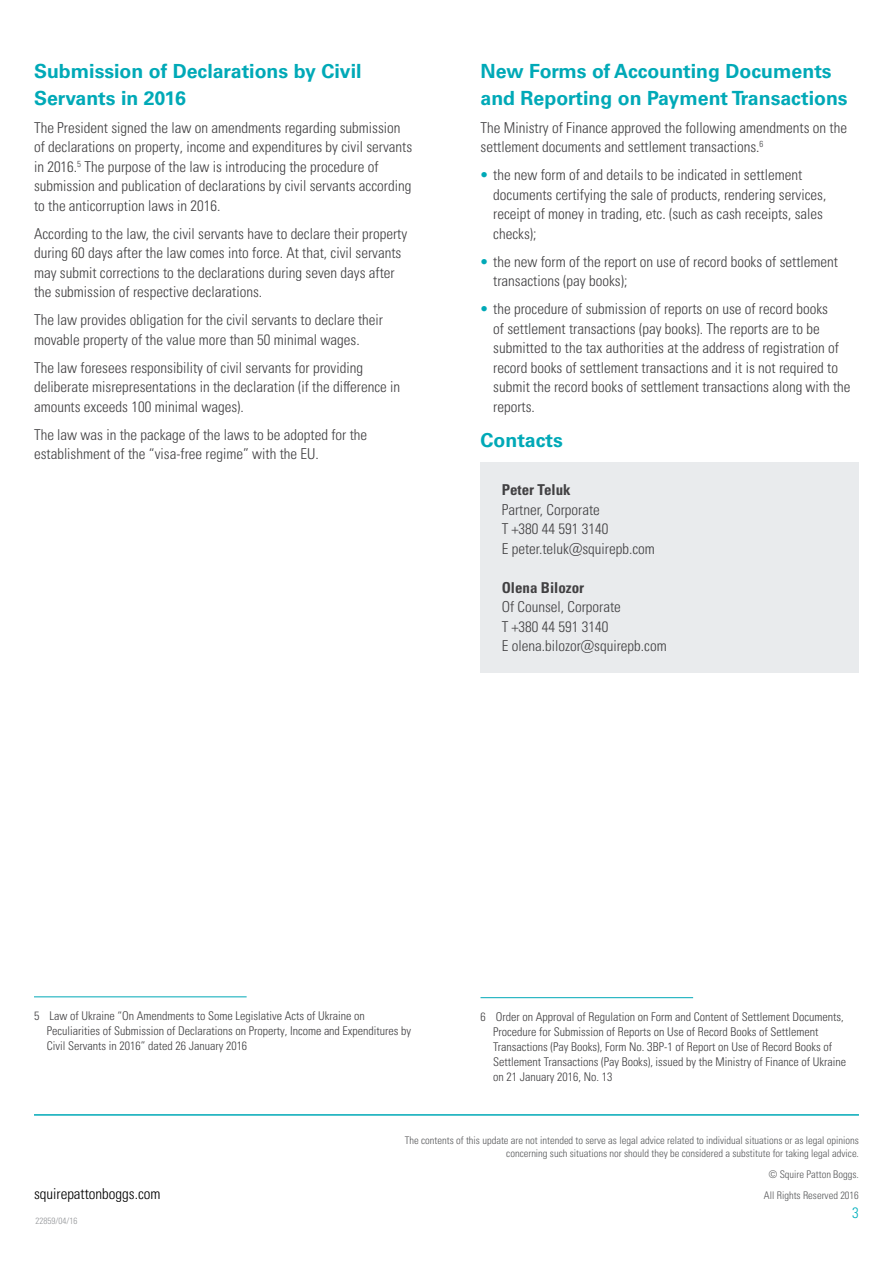
<style>
.page{position:relative;width:893px;height:1263px;background:#fff}
.page>*{position:absolute;margin:0;border:0;box-sizing:border-box;transform-origin:0 0}
.t1{font:700 19.5px/27px "Univers LTCYR 65";color:#00a9b7}
.t2{font:15px/19.5px "Univers LTCYR 47 Light Cond";color:#414042}
.t3{font:15px "Univers LTCYR 67 Bold Cond";color:#414042}
.t4{font:15px "Univers LTCYR 47 Light Cond";color:#000}
.t5{font:15px "Univers LTCYR 47 Light Cond";color:#00afbc}
.t6{font:12px/15px "Univers LTCYR 47 Light Cond";color:#414042}
.t7{font:10.5px/12.6px "Univers LTCYR 47 Light Cond";color:#58595b;text-align:right}
.t8{font:9px "Univers LTCYR 47 Light Cond";color:#939598}
.s1{color:#00a9b7}
</style>
<div class="page">
<hr style="left:34px;top:996px;width:213px;height:1px;background:#00a9b7">
<hr style="left:34px;top:1114px;width:825px;height:2px;background:#00a9b7">
<div style="left:480px;top:462px;width:379px;height:210px;background:#e9ebed"></div>
<hr style="left:480px;top:997px;width:213px;height:1px;background:#00a9b7">
<h1 class="t1" style="left:34px;top:57px;width:329px">Submission of Declarations by Civil<br>Servants in 2016</h1>
<p class="t2" style="left:34px;top:117px;width:380px">The President signed the law on amendments regarding submission of declarations on property, income and expenditures by civil servants in 2016.<sup>5</sup> The purpose of the law is introducing the procedure of submission and publication of declarations by civil servants according to the anticorruption laws in 2016.</p>
<p class="t2" style="left:34px;top:223px;width:375px">According to the law, the civil servants have to declare their property during 60 days after the law comes into force. At that, civil servants may submit corrections to the declarations during seven days after the submission of respective declarations.</p>
<p class="t2" style="left:34px;top:310px;width:350px">The law provides obligation for the civil servants to declare their movable property of the value more than 50 minimal wages.</p>
<p class="t2" style="left:34px;top:357px;width:368px">The law foresees responsibility of civil servants for providing deliberate misrepresentations in the declaration (if the difference in amounts exceeds 100 minimal wages).</p>
<p class="t2" style="left:34px;top:424px;width:335px">The law was in the package of the laws to be adopted for the establishment of the “visa-free regime” with the EU.</p>
<h1 class="t1" style="left:480px;top:57px;width:369px">New Forms of Accounting Documents and Reporting on Payment Transactions</h1>
<p class="t2" style="left:480px;top:117px;width:368px">The Ministry of Finance approved the following amendments on the settlement documents and settlement transactions.<sup>6</sup></p>
<p class="t2" style="left:493px;top:165px;width:335px;text-indent:-13px"><span class="s1">•</span> the new form of and details to be indicated in settlement documents certifying the sale of products, rendering services, receipt of money in trading, etc. (such as cash receipts, sales checks);</p>
<p class="t2" style="left:493px;top:251px;width:346px;text-indent:-13px"><span class="s1">•</span> the new form of the report on use of record books of settlement transactions (pay books);</p>
<p class="t2" style="left:493px;top:299px;width:359px;text-indent:-13px"><span class="s1">•</span> the procedure of submission of reports on use of record books<br>of settlement transactions (pay books). The reports are to be submitted to the tax authorities at the address of registration of record books of settlement transactions and it is not required to submit the record books of settlement transactions along with the reports.</p>
<h1 class="t1" style="left:480px;top:426px;width:84px">Contacts</h1>
<p class="t3" style="left:502px;top:481px;width:70px">Peter Teluk</p>
<p class="t2" style="left:502px;top:499px;width:155px">Partner, Corporate<br>T +380 44 591 3140<br>E peter.teluk@squirepb.com</p>
<p class="t3" style="left:502px;top:578px;width:84px">Olena Bilozor</p>
<p class="t2" style="left:502px;top:596px;width:166px">Of Counsel, Corporate<br>T +380 44 591 3140<br>E olena.bilozor@squirepb.com</p>
<p class="t6" style="left:47px;top:1008px;width:366px;text-indent:-13px">5 Law of Ukraine “On Amendments to Some Legislative Acts of Ukraine on<br>Peculiarities of Submission of Declarations on Property, Income and Expenditures by<br>Civil Servants in 2016” dated 26 January 2016</p>
<p class="t6" style="left:493px;top:1009px;width:354px;text-indent:-13px">6 Order on Approval of Regulation on Form and Content of Settlement Documents, Procedure for Submission of Reports on Use of Record Books of Settlement Transactions (Pay Books), Form No. ЗВР-1 of Report on Use of Record Books of Settlement Transactions (Pay Books), issued by the Ministry of Finance of Ukraine on 21 January 2016, No. 13</p>
<p class="t7" style="left:405px;top:1134px;width:456px">The contents of this update are not intended to serve as legal advice related to individual situations or as legal opinions concerning such situations nor should they be considered a substitute for taking legal advice.</p>
<p class="t7" style="left:769px;top:1167px;width:92px">© Squire Patton Boggs.</p>
<p class="t4" style="left:34px;top:1184px;width:128px">squirepattonboggs.com</p>
<p class="t7" style="left:764px;top:1188px;width:97px">All Rights Reserved 2016</p>
<p class="t8" style="left:35px;top:1215px;width:43px">22859/04/16</p>
<p class="t5" style="left:852px;top:1203px;width:8px">3</p>
</div>
